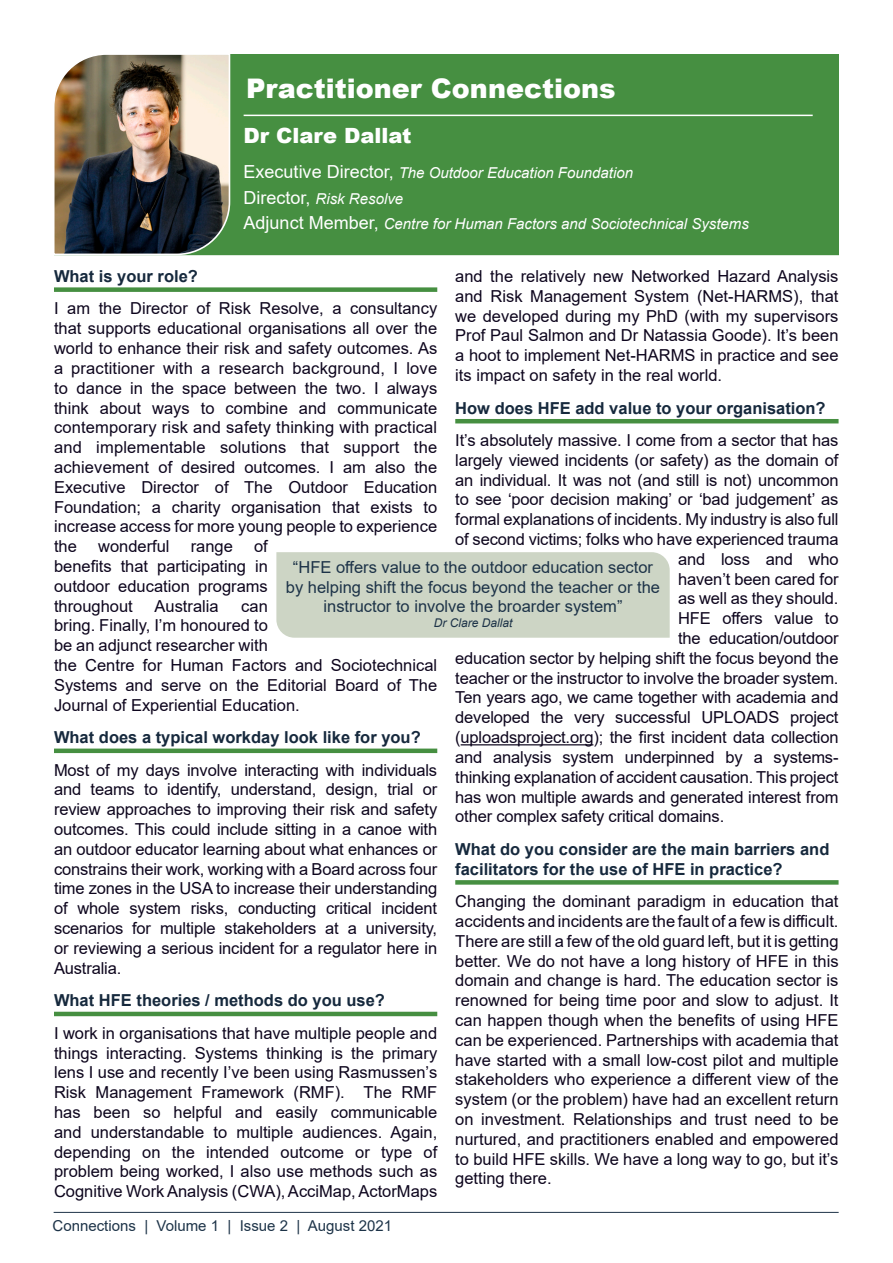
<style>
.page{position:relative;width:893px;height:1263px;background:#fff}
.page>*{position:absolute;margin:0;border:0;box-sizing:border-box;transform-origin:0 0}
.t1{font:900 27px "Arial";color:#fff}
.t2{font:900 21px "Arial";color:#fff}
.Newsletter_Paragraph{font:16.5px/19.8px "Arial";letter-spacing:-.01em;color:#0d051d;text-align:justify}
.Question_Green{font:700 16.5px/19.8px "Arial";color:#16293d}
.Quote_Grey{font:16.5px/19.8px "Arial";color:#1d3348;text-align:center}
.t3{font:italic 15px "Arial";color:#fff}
.t4{font:15px "Arial";color:#1d3348}
.Quote_Grey-2{font:italic 12px "Arial";color:#1d3348}
.s1{font-style:normal;font-size:18px}
</style>
<div class="page">
<hr style="left:54px;top:1212px;width:785px;height:1px;background:#1d3348">
<div style="left:231px;top:54px;width:608px;height:201px;background:#468f41"></div>
<div style="left:54px;top:287px;width:383px;height:5px;background:#468f41"></div>
<div style="left:54px;top:748px;width:383px;height:5px;background:#468f41"></div>
<hr style="left:54px;top:1012px;width:383px;height:4px;background:#468f41">
<hr style="left:455px;top:419px;width:383px;height:4px;background:#468f41">
<hr style="left:461px;top:744px;width:132px;height:1px;background:#0d051d">
<div style="left:455px;top:880px;width:383px;height:5px;background:#468f41"></div>
<img style="left:54px;top:54px;width:177px;height:202px">
<hr style="left:244px;top:115px;width:569px;height:1px;background:#fff">
<div style="left:276px;top:552px;width:394px;height:86px;background:#cdd5c5"></div>
<p class="t1" style="left:246px;top:68px;width:371px">Practitioner Connections</p>
<p class="t2" style="left:244px;top:121px;width:169px">Dr Clare Dallat</p>
<p class="t3" style="left:244px;top:163px;width:391px"><span class="s1">Executive Director,</span> The Outdoor Education Foundation</p>
<p class="t3" style="left:244px;top:189px;width:161px"><span class="s1">Director,</span> Risk Resolve</p>
<p class="t3" style="left:244px;top:214px;width:507px"><span class="s1">Adjunct Member,</span> Centre for Human Factors and Sociotechnical Systems</p>
<p class="Question_Green" style="left:54px;top:266px;width:145px">What is your role?</p>
<p class="Newsletter_Paragraph" style="left:54px;top:299px;width:385px">I am the Director of Risk Resolve, a consultancy that supports educational organisations all over the world to enhance their risk and safety outcomes. As a practitioner with a research background, I love to dance in the space between the two. I always think about ways to combine and communicate contemporary risk and safety thinking with practical and implementable solutions that support the achievement of desired outcomes. I am also the Executive Director of The Outdoor Education Foundation; a charity organisation that exists to increase access for more young people to experience the</p>
<p class="Newsletter_Paragraph" style="left:455px;top:266px;width:385px">and the relatively new Networked Hazard Analysis and Risk Management System (Net-HARMS), that we developed during my PhD (with my supervisors Prof Paul Salmon and Dr Natassia Goode). It’s been a hoot to implement Net-HARMS in practice and see its impact on safety in the real world.</p>
<p class="Question_Green" style="left:455px;top:398px;width:372px">How does HFE add value to your organisation?</p>
<p class="Newsletter_Paragraph" style="left:455px;top:430px;width:385px">It’s absolutely massive. I come from a sector that has</p>
<p class="Newsletter_Paragraph" style="left:455px;top:450px;width:385px">largely viewed incidents (or safety) as the domain of</p>
<p class="Newsletter_Paragraph" style="left:455px;top:470px;width:385px">an individual. It was not (and still is not) uncommon</p>
<p class="Newsletter_Paragraph" style="left:455px;top:490px;width:385px">to see ‘poor decision making’ or ‘bad judgement’ as</p>
<p class="Newsletter_Paragraph" style="left:455px;top:509px;width:385px">formal explanations of incidents. My industry is also full</p>
<p class="Newsletter_Paragraph" style="left:455px;top:529px;width:385px">of second victims; folks who have experienced trauma</p>
<p class="Newsletter_Paragraph" style="left:678px;top:549px;width:162px">and loss and who</p>
<p class="Newsletter_Paragraph" style="left:678px;top:569px;width:162px">haven’t been cared for</p>
<p class="Newsletter_Paragraph" style="left:678px;top:589px;width:162px">as well as they should.</p>
<p class="Newsletter_Paragraph" style="left:678px;top:608px;width:162px">HFE offers value to</p>
<p class="Newsletter_Paragraph" style="left:678px;top:628px;width:162px">the education/outdoor</p>
<p class="Newsletter_Paragraph" style="left:455px;top:648px;width:385px">education sector by helping shift the focus beyond the</p>
<p class="Newsletter_Paragraph" style="left:455px;top:668px;width:385px">teacher or the instructor to involve the broader system.</p>
<p class="Newsletter_Paragraph" style="left:455px;top:688px;width:385px">Ten years ago, we came together with academia and</p>
<p class="Newsletter_Paragraph" style="left:455px;top:707px;width:385px">developed the very successful UPLOADS project</p>
<p class="Newsletter_Paragraph" style="left:455px;top:727px;width:385px">(uploadsproject.org); the first incident data collection</p>
<p class="Newsletter_Paragraph" style="left:455px;top:747px;width:385px">and analysis system underpinned by a systems-</p>
<p class="Newsletter_Paragraph" style="left:455px;top:767px;width:385px">thinking explanation of accident causation. This project</p>
<p class="Newsletter_Paragraph" style="left:455px;top:787px;width:385px">has won multiple awards and generated interest from</p>
<p class="Newsletter_Paragraph" style="left:455px;top:806px;width:270px">other complex safety critical domains.</p>
<p class="Question_Green" style="left:455px;top:839px;width:376px">What do you consider are the main barriers and facilitators for the use of HFE in practice?</p>
<p class="Newsletter_Paragraph" style="left:455px;top:891px;width:385px">Changing the dominant paradigm in education that accidents and incidents are the fault of a few is difficult.<br>There are still a few of the old guard left, but it is getting better. We do not have a long history of HFE in this domain and change is hard. The education sector is renowned for being time poor and slow to adjust. It can happen though when the benefits of using HFE can be experienced. Partnerships with academia that have started with a small low-cost pilot and multiple stakeholders who experience a different view of the system (or the problem) have had an excellent return on investment. Relationships and trust need to be nurtured, and practitioners enabled and empowered to build HFE skills. We have a long way to go, but it’s getting there.</p>
<p class="Newsletter_Paragraph" style="left:54px;top:536px;width:215px;text-indent:200px">of benefits that participating in outdoor education programs throughout</p>
<p class="Newsletter_Paragraph" style="left:98px;top:536px;width:73px">wonderful</p>
<p class="Newsletter_Paragraph" style="left:191px;top:536px;width:44px">range</p>
<p class="Quote_Grey" style="left:286px;top:557px;width:376px">“HFE offers value to the outdoor education sector by helping shift the focus beyond the teacher or the instructor to involve the broarder system”</p>
<p class="Quote_Grey-2" style="left:434px;top:615px;width:80px">Dr Clare Dallat</p>
<p class="Newsletter_Paragraph" style="left:155px;top:596px;width:66px">Australia</p>
<p class="Newsletter_Paragraph" style="left:54px;top:596px;width:385px;text-align:left;text-indent:187px">can<br>bring. Finally, I’m honoured to<br>be an adjunct researcher with<br>the Centre for Human Factors and Sociotechnical<br>Systems and serve on the Editorial Board of The<br>Journal of Experiential Education.</p>
<p class="Question_Green" style="left:54px;top:727px;width:368px">What does a typical workday look like for you?</p>
<p class="Newsletter_Paragraph" style="left:54px;top:760px;width:385px">Most of my days involve interacting with individuals and teams to identify, understand, design, trial or review approaches to improving their risk and safety outcomes. This could include sitting in a canoe with an outdoor educator learning about what enhances or constrains their work, working with a Board across four time zones in the USA to increase their understanding of whole system risks, conducting critical incident scenarios for multiple stakeholders at a university, or reviewing a serious incident for a regulator here in Australia.</p>
<p class="Question_Green" style="left:54px;top:991px;width:332px">What HFE theories / methods do you use?</p>
<p class="Newsletter_Paragraph" style="left:54px;top:1023px;width:385px">I work in organisations that have multiple people and things interacting. Systems thinking is the primary lens I use and recently I’ve been using Rasmussen’s Risk Management Framework (RMF). The RMF has been so helpful and easily communicable and understandable to multiple audiences. Again, depending on the intended outcome or type of problem being worked, I also use methods such as Cognitive Work Analysis (CWA), AcciMap, ActorMaps</p>
<p class="t4" style="left:53px;top:1216px;width:341px">Connections | Volume 1 | Issue 2 | August 2021</p>
</div>
